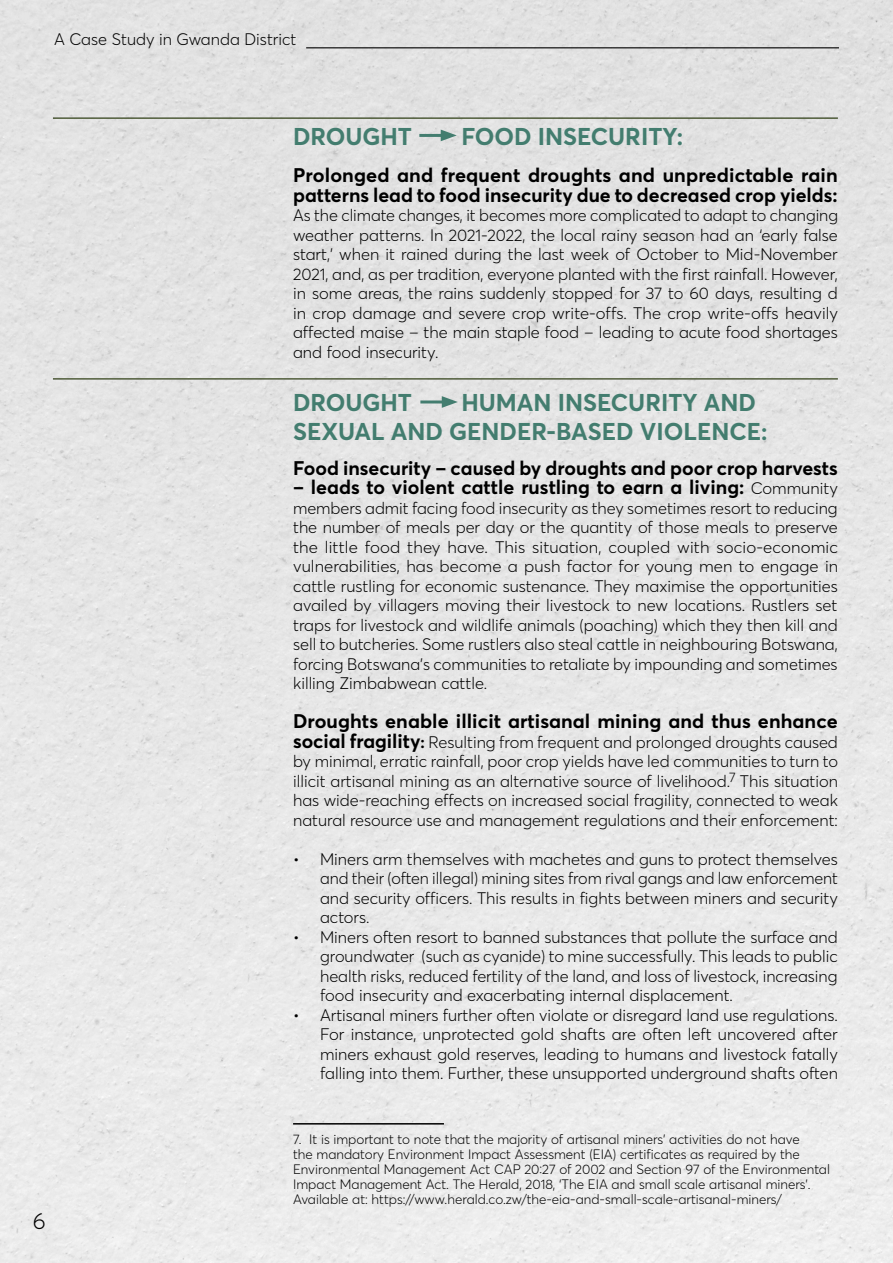
<style>
.page{position:relative;width:893px;height:1263px;background:#fff}
.page>*{position:absolute;margin:0;border:0;box-sizing:border-box;transform-origin:0 0}
.t1{font:700 24px/28.8px "Averta PE";color:#437d6f}
.t2{font:300 22.5px "Averta PE";color:#000}
.t3{font:700 19.5px/19.5px "Averta PE";color:#000}
.t4{font:300 16.5px/19.5px "Averta PE";color:#000;text-align:justify}
.t5{font:300 13.5px/15px "Averta PE";color:#000}
.s1{font-weight:300;font-size:16.5px}
.s2{font-weight:700;font-size:19.5px}
.s3{font-weight:700}
</style>
<div class="page">
<img style="left:0;top:0;width:893px;height:1263px">
<hr style="left:420px;top:400px;width:27px;height:3px;background:#437d6f">
<svg style="left:442px;top:396px;width:16px;height:12px"></svg>
<hr style="left:419px;top:134px;width:27px;height:3px;background:#437d6f">
<svg style="left:441px;top:130px;width:16px;height:11px"></svg>
<hr style="left:293px;top:1123px;width:151px;height:1px;background:#000">
<div style="left:41px;top:106px;width:811px;height:14px;background:#000;opacity:.51"></div>
<div style="left:41px;top:367px;width:811px;height:13px;background:#000;opacity:.51"></div>
<hr style="left:306px;top:47px;width:533px;height:1px;background:#000">
<p class="t4" style="left:54px;top:29px;width:244px">A Case Study in Gwanda District</p>
<h2 class="t2" style="left:33px;top:1206px;width:14px">6</h2>
<h1 class="t1" style="left:293px;top:121px;width:120px">DROUGHT</h1>
<h1 class="t1" style="left:461px;top:121px;width:223px">FOOD INSECURITY:</h1>
<p class="t3" style="left:293px;top:165px;width:546px">Prolonged and frequent droughts and unpredictable rain patterns lead to food insecurity due to decreased crop yields:</p>
<p class="t4" style="left:293px;top:205px;width:546px">As the climate changes, it becomes more complicated to adapt to changing weather patterns. In 2021-2022, the local rainy season had an ‘early false start,’ when it rained during the last week of October to Mid-November 2021, and, as per tradition, everyone planted with the first rainfall. However, in some areas, the rains suddenly stopped for 37 to 60 days, resulting d in crop damage and severe crop write-offs. The crop write-offs heavily affected maise – the main staple food – leading to acute food shortages and food insecurity.</p>
<h1 class="t1" style="left:293px;top:387px;width:476px;text-indent:168px">HUMAN INSECURITY AND<br>SEXUAL AND GENDER-BASED VIOLENCE:</h1>
<h1 class="t1" style="left:293px;top:387px;width:120px">DROUGHT</h1>
<p class="t3" style="left:293px;top:457px;width:546px">Food insecurity – caused by droughts and poor crop harvests</p>
<p class="t3" style="left:293px;top:477px;width:546px">– leads to violent cattle rustling to earn a living: <span class="s1">Community</span></p>
<p class="t4" style="left:293px;top:498px;width:547px">members admit facing food insecurity as they sometimes resort to reducing the number of meals per day or the quantity of those meals to preserve the little food they have. This situation, coupled with socio-economic vulnerabilities, has become a push factor for young men to engage in cattle rustling for economic sustenance. They maximise the opportunities availed by villagers moving their livestock to new locations. Rustlers set traps for livestock and wildlife animals (poaching) which they then kill and sell to butcheries. Some rustlers also steal cattle in neighbouring Botswana, forcing Botswana’s communities to retaliate by impounding and sometimes killing Zimbabwean cattle.</p>
<p class="t3" style="left:293px;top:711px;width:546px">Droughts enable illicit artisanal mining and thus enhance</p>
<p class="t4" style="left:293px;top:732px;width:546px"><span class="s2">social fragility</span><span class="s3">:</span> Resulting from frequent and prolonged droughts caused by minimal, erratic rainfall, poor crop yields have led communities to turn to illicit artisanal mining as an alternative source of livelihood. This situation has wide-reaching effects on increased social fragility, connected to weak natural resource use and management regulations and their enforcement:</p>
<p class="t4" style="left:320px;top:849px;width:519px;text-indent:-27px">• Miners arm themselves with machetes and guns to protect themselves and their (often illegal) mining sites from rival gangs and law enforcement and security officers. This results in fights between miners and security actors.</p>
<p class="t4" style="left:320px;top:927px;width:519px;text-indent:-27px">• Miners often resort to banned substances that pollute the surface and groundwater (such as cyanide) to mine successfully. This leads to public health risks, reduced fertility of the land, and loss of livestock, increasing food insecurity and exacerbating internal displacement.</p>
<p class="t4" style="left:320px;top:1005px;width:519px;text-indent:-27px">• Artisanal miners further often violate or disregard land use regulations.<br>For instance, unprotected gold shafts are often left uncovered after miners exhaust gold reserves, leading to humans and livestock fatally falling into them. Further, these unsupported underground shafts often</p>
<p class="t5" style="left:729px;top:769px;width:8px">7</p>
<p class="t5" style="left:293px;top:1131px;width:538px">7. It is important to note that the majority of artisanal miners’ activities do not have<br>the mandatory Environment Impact Assessment (EIA) certificates as required by the Environmental Management Act CAP 20:27 of 2002 and Section 97 of the Environmental Impact Management Act. The Herald, 2018, ‘The EIA and small scale artisanal miners’.<br>Available at: https://www.herald.co.zw/the-eia-and-small-scale-artisanal-miners/</p>
</div>
